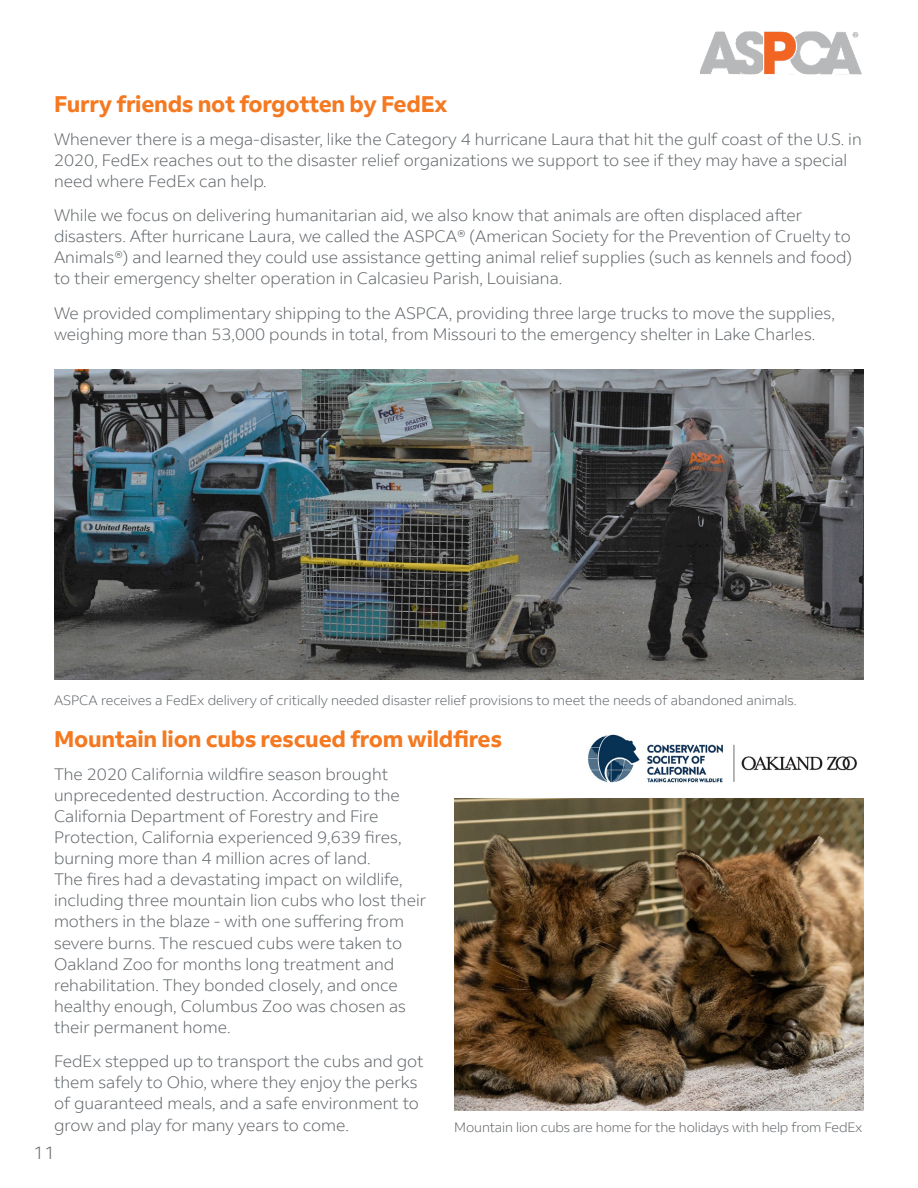
<style>
.page{position:relative;width:918px;height:1188px;background:#fff}
.page>*{position:absolute;margin:0;border:0;box-sizing:border-box;transform-origin:0 0}
.t1{font:700 22.5px "Fed Ex Sans";letter-spacing:-.01em;color:#f47920}
.t2{font:300 18px "Fed Ex Sans";color:#61666a}
.t3{font:300 16.5px/21px "Fed Ex Sans";color:#61666a}
.t4{font:300 13.5px "Fed Ex Sans";color:#61666a}
</style>
<div class="page">
<img style="left:54px;top:370px;width:810px;height:310px">
<img style="left:700px;top:31px;width:162px;height:43px">
<img style="left:588px;top:734px;width:269px;height:49px">
<img style="left:454px;top:798px;width:410px;height:312px">
<h1 class="t1" style="left:54px;top:91px;width:395px">Furry friends not forgotten by FedEx</h1>
<p class="t3" style="left:54px;top:128px;width:809px">Whenever there is a mega-disaster, like the Category 4 hurricane Laura that hit the gulf coast of the U.S. in<br>2020, FedEx reaches out to the disaster relief organizations we support to see if they may have a special need where FedEx can help.</p>
<p class="t3" style="left:54px;top:205px;width:800px">While we focus on delivering humanitarian aid, we also know that animals are often displaced after disasters. After hurricane Laura, we called the ASPCA® (American Society for the Prevention of Cruelty to Animals®) and learned they could use assistance getting animal relief supplies (such as kennels and food) to their emergency shelter operation in Calcasieu Parish, Louisiana.</p>
<p class="t3" style="left:54px;top:303px;width:782px">We provided complimentary shipping to the ASPCA, providing three large trucks to move the supplies, weighing more than 53,000 pounds in total, from Missouri to the emergency shelter in Lake Charles.</p>
<p class="t4" style="left:54px;top:692px;width:744px">ASPCA receives a FedEx delivery of critically needed disaster relief provisions to meet the needs of abandoned animals.</p>
<h1 class="t1" style="left:54px;top:727px;width:450px">Mountain lion cubs rescued from wildfires</h1>
<p class="t3" style="left:54px;top:764px;width:374px">The 2020 California wildfire season brought unprecedented destruction. According to the California Department of Forestry and Fire Protection, California experienced 9,639 fires, burning more than 4 million acres of land.<br>The fires had a devastating impact on wildlife, including three mountain lion cubs who lost their mothers in the blaze - with one suffering from severe burns. The rescued cubs were taken to Oakland Zoo for months long treatment and rehabilitation. They bonded closely, and once healthy enough, Columbus Zoo was chosen as their permanent home.</p>
<p class="t3" style="left:54px;top:1051px;width:371px">FedEx stepped up to transport the cubs and got them safely to Ohio, where they enjoy the perks of guaranteed meals, and a safe environment to grow and play for many years to come.</p>
<p class="t4" style="left:454px;top:1120px;width:410px">Mountain lion cubs are home for the holidays with help from FedEx</p>
<p class="t2" style="left:33px;top:1143px;width:24px">11</p>
</div>
